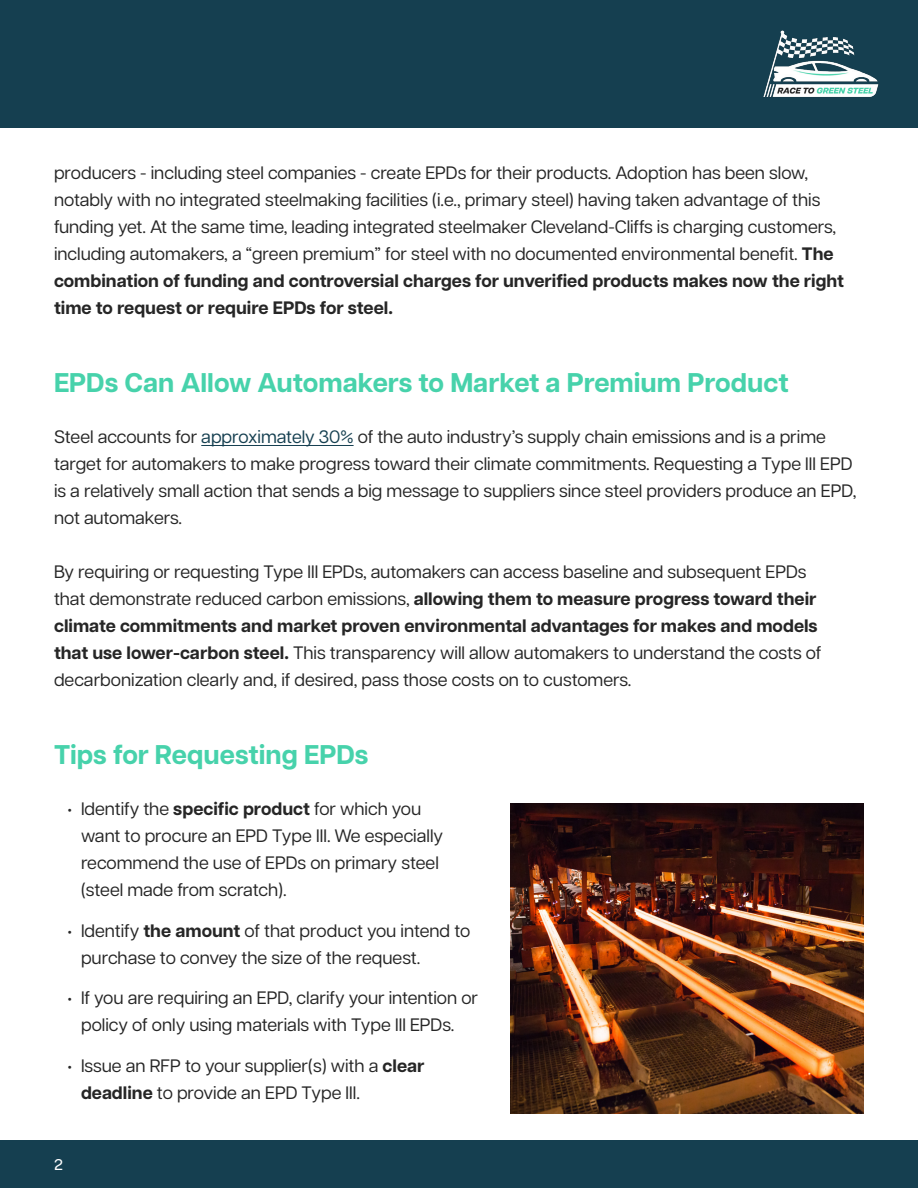
<style>
.page{position:relative;width:918px;height:1188px;background:#fff}
.page>*{position:absolute;margin:0;border:0;box-sizing:border-box;transform-origin:0 0}
.t1{font:700 27px "Articulat CF";color:#47d2ab}
.t2{font:18px/27px "Articulat CF";color:#262626}
.t3{font:100 15px "Public Sans";color:#fff}
.s1{font-weight:700}
.s2{color:#153f50}
</style>
<div class="page">
<div style="left:0;top:1140px;width:918px;height:48px;background:#153f50"></div>
<hr style="left:201px;top:445px;width:153px;height:1px;background:#153f50">
<img style="left:511px;top:804px;width:353px;height:310px">
<div style="left:0;top:0;width:918px;height:127px;background:#153f50"></div>
<img style="left:763px;top:30px;width:116px;height:67px">
<p class="t2" style="left:54px;top:158px;width:792px">producers - including steel companies - create EPDs for their products. Adoption has been slow, notably with no integrated steelmaking facilities (i.e., primary steel) having taken advantage of this funding yet. At the same time, leading integrated steelmaker Cleveland-Cliffs is charging customers, including automakers, a “green premium” for steel with no documented environmental benefit. <span class="s1">The combination of funding and controversial charges for unverified products makes now the right time to request or require EPDs for steel.</span></p>
<h1 class="t1" style="left:54px;top:363px;width:736px">EPDs Can Allow Automakers to Market a Premium Product</h1>
<p class="t2" style="left:54px;top:422px;width:804px">Steel accounts for <span class="s2">approximately 30%</span> of the auto industry’s supply chain emissions and is a prime target for automakers to make progress toward their climate commitments. Requesting a Type III EPD is a relatively small action that sends a big message to suppliers since steel providers produce an EPD, not automakers.</p>
<p class="t2" style="left:54px;top:557px;width:769px">By requiring or requesting Type III EPDs, automakers can access baseline and subsequent EPDs that demonstrate reduced carbon emissions, <span class="s1">allowing them to measure progress toward their climate commitments and market proven environmental advantages for makes and models that use lower-carbon steel.</span> This transparency will allow automakers to understand the costs of decarbonization clearly and, if desired, pass those costs on to customers.</p>
<h1 class="t1" style="left:54px;top:735px;width:316px">Tips for Requesting EPDs</h1>
<p class="t2" style="left:81px;top:794px;width:364px;text-indent:-14px">• Identify the <span class="s1">specific product</span> for which you want to procure an EPD Type III. We especially recommend the use of EPDs on primary steel (steel made from scratch).</p>
<p class="t2" style="left:81px;top:916px;width:391px;text-indent:-14px">• Identify <span class="s1">the amount</span> of that product you intend to purchase to convey the size of the request.</p>
<p class="t2" style="left:68px;top:983px;width:412px;text-align:center">• If you are requiring an EPD, clarify your intention or policy of only using materials with Type III EPDs.</p>
<p class="t2" style="left:81px;top:1051px;width:345px;text-indent:-14px">• Issue an RFP to your supplier(s) with a <span class="s1">clear deadline</span> to provide an EPD Type III.</p>
<p class="t3" style="left:54px;top:1155px;width:10px">2</p>
</div>
